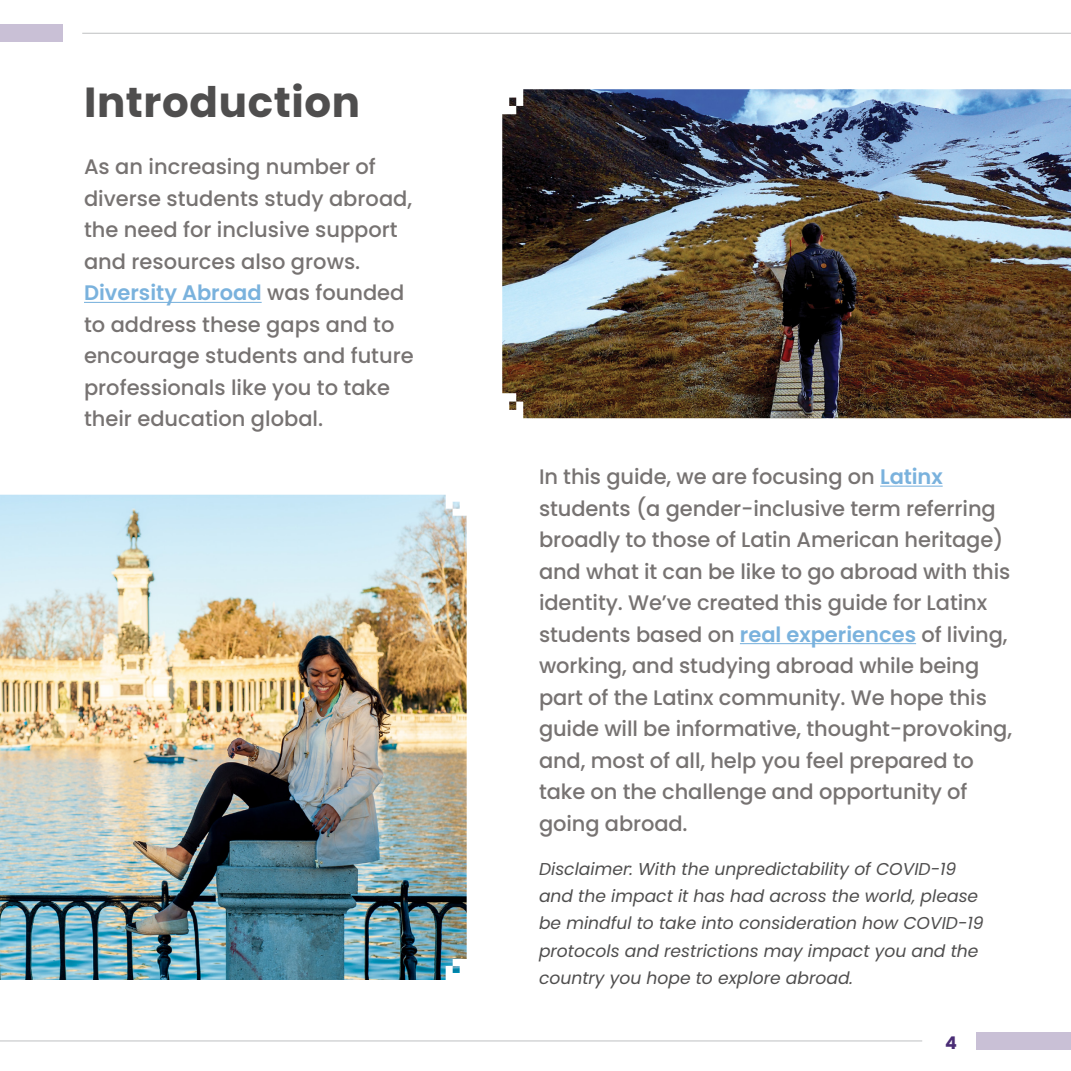
<style>
.page{position:relative;width:1071px;height:1071px;background:#fff}
.page>*{position:absolute;margin:0;border:0;box-sizing:border-box;transform-origin:0 0}
.t1{font:700 42px "Poppins";letter-spacing:.015em;color:#4f4e4e}
.t2{font:500 21px/31.5px "Poppins";letter-spacing:-.005em;color:#777372}
.t3{font:700 17.5px "Poppins";color:#4a2d75}
.t4{font:italic 17.15px/27.1px "Poppins";color:#4f4e4e}
.s1{font-weight:600;color:#7ab2dd}
</style>
<div class="page">
<img style="left:0;top:495px;width:467px;height:485px">
<img style="left:502px;top:89px;width:569px;height:329px">
<hr style="left:880px;top:486px;width:63px;height:1px;background:#7ab2dd">
<hr style="left:740px;top:643px;width:176px;height:1px;background:#7ab2dd">
<hr style="left:84px;top:302px;width:178px;height:1px;background:#7ab2dd">
<hr style="left:82px;top:33px;width:989px;height:1px;background:#939598">
<div style="left:0;top:24px;width:63px;height:18px;background:#c9c0d6"></div>
<hr style="left:0;top:1041px;width:922px;height:1px;background:#939598">
<div style="left:976px;top:1032px;width:95px;height:18px;background:#c9c0d6"></div>
<h1 class="t1" style="left:84px;top:78px;width:278px">Introduction</h1>
<p class="t2" style="left:84px;top:151px;width:331px">As an increasing number of diverse students study abroad, the need for inclusive support and resources also grows.<br><span class="s1">Diversity Abroad</span> was founded to address these gaps and to encourage students and future professionals like you to take their education global.</p>
<p class="t2" style="left:539px;top:461px;width:475px">In this guide, we are focusing on <span class="s1">Latinx </span>students (a gender-inclusive term referring broadly to those of Latin American heritage) and what it can be like to go abroad with this identity. We’ve created this guide for Latinx students based on <span class="s1">real experiences</span> of living, working, and studying abroad while being part of the Latinx community. We hope this guide will be informative, thought-provoking, and, most of all, help you feel prepared to take on the challenge and opportunity of going abroad.</p>
<p class="t4" style="left:539px;top:856px;width:446px">Disclaimer: With the unpredictability of COVID-19 and the impact it has had across the world, please be mindful to take into consideration how COVID-19 protocols and restrictions may impact you and the country you hope to explore abroad.</p>
<p class="t3" style="left:945px;top:1032px;width:13px">4</p>
</div>
